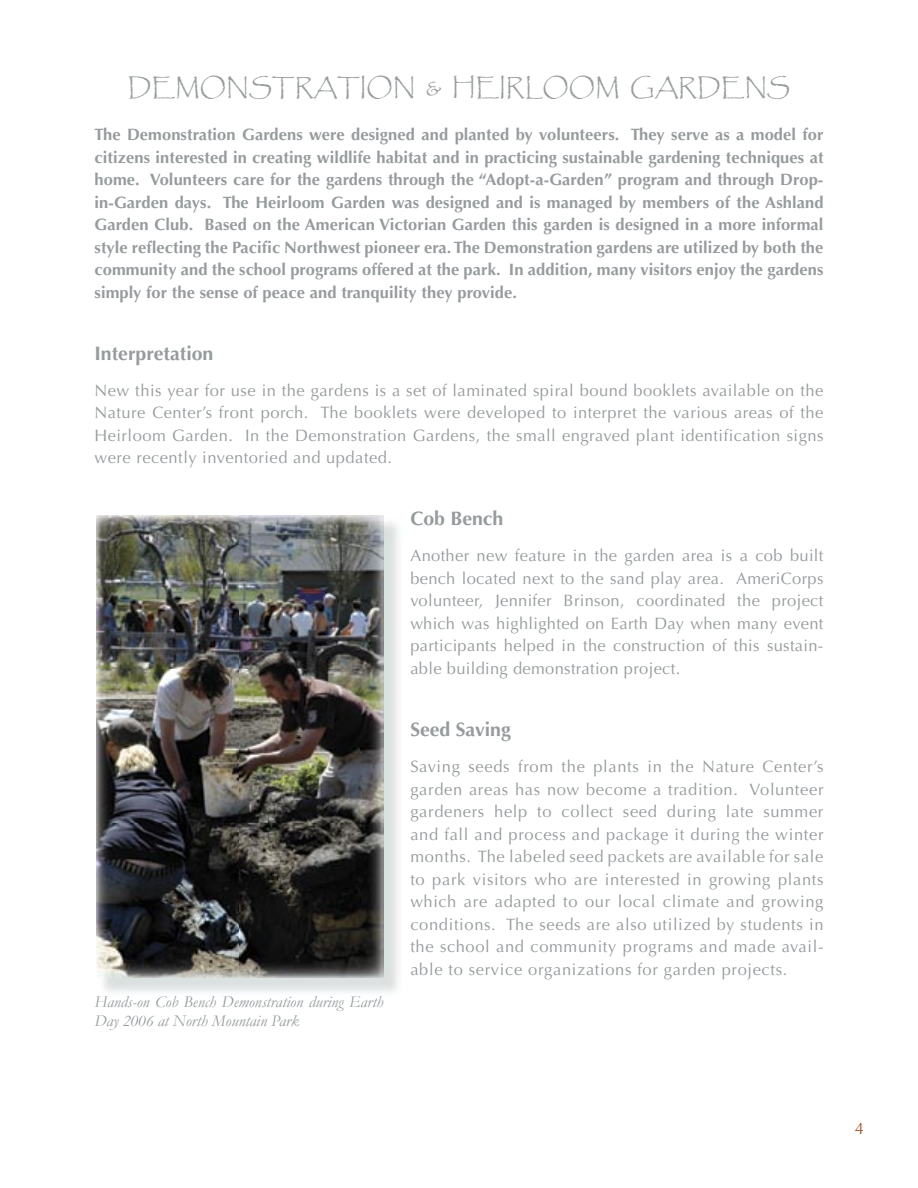
<style>
.page{position:relative;width:918px;height:1188px;background:#fff}
.page>*{position:absolute;margin:0;border:0;box-sizing:border-box;transform-origin:0 0}
.t1{font:24px "Papyrus";color:#969b9d}
.t2{font:700 19.5px "Optima";color:#969b9d}
.t3{font:16.5px/22.5px "Optima";letter-spacing:.03em;color:#969b9d;text-align:justify}
.t4{font:700 16.5px/22.5px "Optima";letter-spacing:.005em;color:#969b9d;text-align:justify}
.t5{font:italic 16.5px/19.8px "Garamond";color:#969b9d}
.t6{font:16.5px "Optima";color:#9e5b2e}
</style>
<div class="page">
<img style="left:103px;top:516px;width:296px;height:476px">
<img style="left:96px;top:515px;width:287px;height:51px">
<img style="left:96px;top:566px;width:1px;height:398px">
<img style="left:97px;top:516px;width:286px;height:461px">
<h1 class="t1" style="left:128px;top:73px;width:664px">DEMONSTRATION &amp; HEIRLOOM GARDENS</h1>
<p class="t4" style="left:94px;top:124px;width:731px">The Demonstration Gardens were designed and planted by volunteers. They serve as a model for citizens interested in creating wildlife habitat and in practicing sustainable gardening techniques at home. Volunteers care for the gardens through the “Adopt-a-Garden” program and through Drop&shy;in-Garden days. The Heirloom Garden was designed and is managed by members of the Ashland Garden Club. Based on the American Victorian Garden this garden is designed in a more informal style reflecting the Pacific Northwest pioneer era. The Demonstration gardens are utilized by both the community and the school programs offered at the park. In addition, many visitors enjoy the gardens simply for the sense of peace and tranquility they provide.</p>
<p class="t2" style="left:94px;top:342px;width:120px">Interpretation</p>
<p class="t3" style="left:94px;top:379px;width:731px">New this year for use in the gardens is a set of laminated spiral bound booklets available on the Nature Center’s front porch. The booklets were developed to interpret the various areas of the Heirloom Garden. In the Demonstration Gardens, the small engraved plant identification signs were recently inventoried and updated.</p>
<p class="t2" style="left:410px;top:508px;width:94px">Cob Bench</p>
<p class="t3" style="left:410px;top:545px;width:415px">Another new feature in the garden area is a cob built bench located next to the sand play area. AmeriCorps volunteer, Jennifer Brinson, coordinated the project which was highlighted on Earth Day when many event participants helped in the construction of this sustain&shy;able building demonstration project.</p>
<p class="t5" style="left:94px;top:991px;width:290px">Hands-on Cob Bench Demonstration during Earth<br>Day 2006 at North Mountain Park</p>
<p class="t2" style="left:410px;top:718px;width:102px">Seed Saving</p>
<p class="t3" style="left:410px;top:755px;width:415px">Saving seeds from the plants in the Nature Center’s garden areas has now become a tradition. Volunteer gardeners help to collect seed during late summer and fall and process and package it during the winter months. The labeled seed packets are available for sale to park visitors who are interested in growing plants which are adapted to our local climate and growing conditions. The seeds are also utilized by students in the school and community programs and made avail&shy;able to service organizations for garden projects.</p>
<p class="t6" style="left:855px;top:1119px;width:11px">4</p>
</div>
